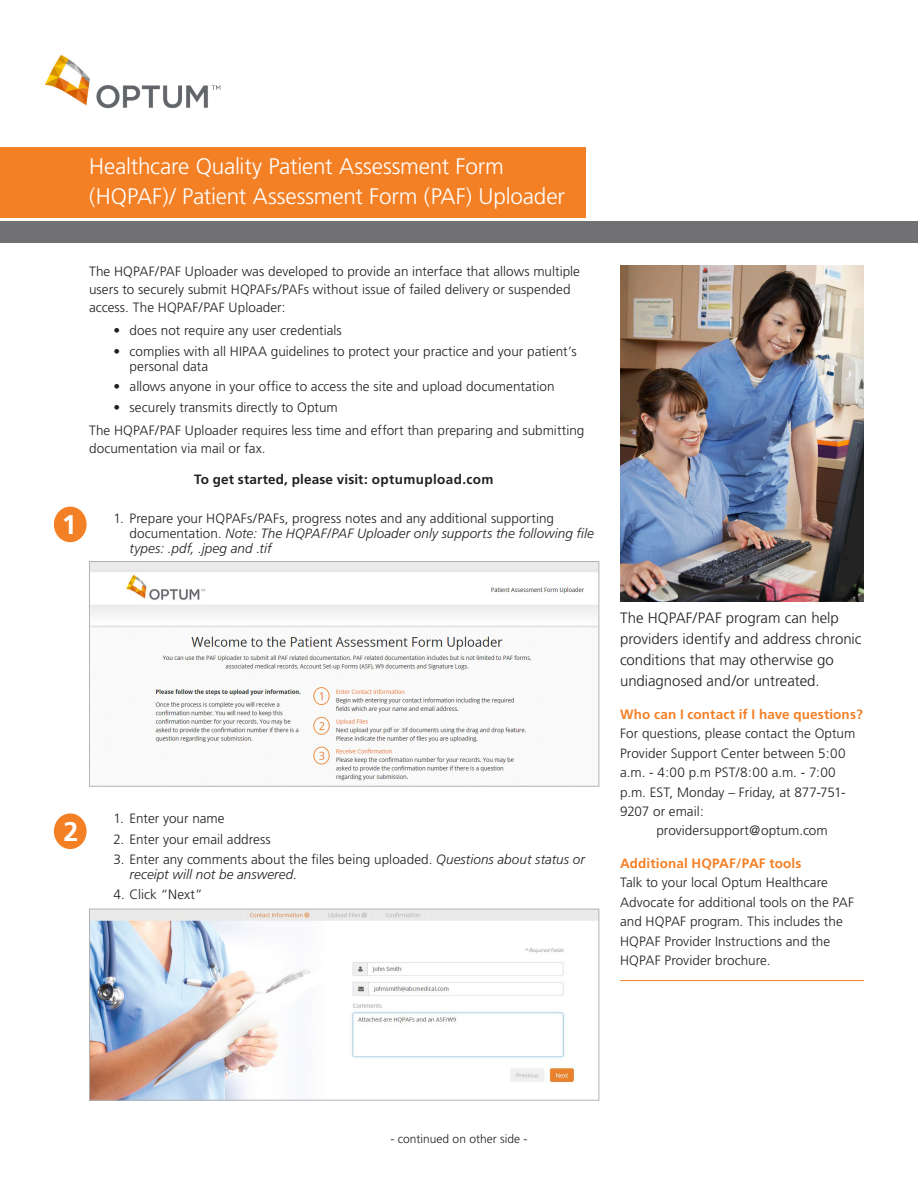
<style>
.page{position:relative;width:918px;height:1188px;background:#fff}
.page>*{position:absolute;margin:0;border:0;box-sizing:border-box;transform-origin:0 0}
.t1{font:700 27px "Frutiger LT Std";color:#fff}
.Title{font:300 22.5px/30px "Frutiger";letter-spacing:-.01em;color:#fff}
.Sign-off_footer{font:300 15px/21px "Frutiger";color:#231f20}
.Body_copy{font:300 13.5px/19.5px "Frutiger";letter-spacing:.005em;color:#231f20}
.t2{font:300 13.5px/15px "Frutiger LT Std";letter-spacing:.005em;color:#231f20}
.Body_copy-2{font:700 13.5px "Frutiger";letter-spacing:.01em;color:#f48026}
.Body_copy-3{font:700 13.5px "Frutiger";letter-spacing:.015em;color:#231f20}
.t3{font:300 12px "Frutiger LT Std";color:#231f20}
.s1{font-style:italic}
</style>
<div class="page">
<div style="left:0;top:147px;width:585px;height:70px;background:#f48026"></div>
<div style="left:0;top:221px;width:918px;height:21px;background:#717074"></div>
<img style="left:620px;top:266px;width:244px;height:336px">
<img style="left:44px;top:54px;width:177px;height:55px">
<img style="left:91px;top:911px;width:506px;height:188px">
<div style="left:89px;top:909px;width:510px;height:192px;border:1px solid #b4b3b7"></div>
<img style="left:91px;top:563px;width:506px;height:219px">
<div style="left:89px;top:561px;width:510px;height:226px;border:1px solid #b4b3b7"></div>
<div style="left:54px;top:507px;width:33px;height:35px;background:#f48026;border-radius:50%"></div>
<div style="left:54px;top:813px;width:33px;height:36px;background:#f48026;border-radius:50%"></div>
<hr style="left:620px;top:980px;width:244px;height:1px;background:#f48026">
<p class="Title" style="left:89px;top:151px;width:477px">Healthcare Quality Patient Assessment Form (HQPAF)/ Patient Assessment Form (PAF) Uploader</p>
<p class="t1" style="left:62px;top:509px;width:17px">1</p>
<p class="Body_copy" style="left:89px;top:262px;width:492px;line-height:18px">The HQPAF/PAF Uploader was developed to provide an interface that allows multiple users to securely submit HQPAFs/PAFs without issue of failed delivery or suspended access. The HQPAF/PAF Uploader:</p>
<p class="Body_copy" style="left:113px;top:321px;width:230px">• does not require any user credentials</p>
<p class="Body_copy" style="left:130px;top:344px;width:449px;line-height:15px;text-indent:-16px">• complies with all HIPAA guidelines to protect your practice and your patient’s personal data</p>
<p class="Body_copy" style="left:113px;top:377px;width:443px">• allows anyone in your office to access the site and upload documentation</p>
<p class="Body_copy" style="left:113px;top:397px;width:226px">• securely transmits directly to Optum</p>
<p class="Body_copy" style="left:89px;top:421px;width:497px;line-height:18px">The HQPAF/PAF Uploader requires less time and effort than preparing and submitting documentation via mail or fax.</p>
<p class="Body_copy-3" style="left:194px;top:472px;width:301px">To get started, please visit: optumupload.com</p>
<p class="Body_copy" style="left:130px;top:511px;width:466px;line-height:15px;text-indent:-16px">1. Prepare your HQPAFs/PAFs, progress notes and any additional supporting documentation. <span class="s1">Note: The HQPAF/PAF Uploader only supports the following file types: .pdf, .jpeg and .tif</span></p>
<p class="t1" style="left:63px;top:815px;width:17px">2</p>
<p class="t2" style="left:113px;top:811px;width:113px">1. Enter your name</p>
<p class="t2" style="left:113px;top:832px;width:159px">2. Enter your email address</p>
<p class="t2" style="left:130px;top:852px;width:457px;text-indent:-16px">3. Enter any comments about the files being uploaded. <span class="s1">Questions about status or receipt will not be answered</span>.</p>
<p class="t2" style="left:113px;top:887px;width:91px">4. Click “Next”</p>
<p class="Sign-off_footer" style="left:620px;top:607px;width:243px">The HQPAF/PAF program can help providers identify and address chronic conditions that may otherwise go undiagnosed and/or untreated.</p>
<p class="Body_copy-2" style="left:620px;top:706px;width:244px">Who can I contact if I have questions?</p>
<p class="Body_copy" style="left:620px;top:724px;width:237px">For questions, please contact the Optum<br>Provider Support Center between 5:00 a.m. - 4:00 p.m PST/8:00 a.m. - 7:00 p.m. EST, Monday – Friday, at 877-751-<br>9207 or email:</p>
<p class="Body_copy" style="left:656px;top:821px;width:173px">providersupport@optum.com</p>
<p class="Body_copy-2" style="left:620px;top:855px;width:183px">Additional HQPAF/PAF tools</p>
<p class="Body_copy" style="left:620px;top:873px;width:236px">Talk to your local Optum Healthcare Advocate for additional tools on the PAF and HQPAF program. This includes the HQPAF Provider Instructions and the HQPAF Provider brochure.</p>
<p class="t3" style="left:391px;top:1132px;width:138px">- continued on other side -</p>
</div>
